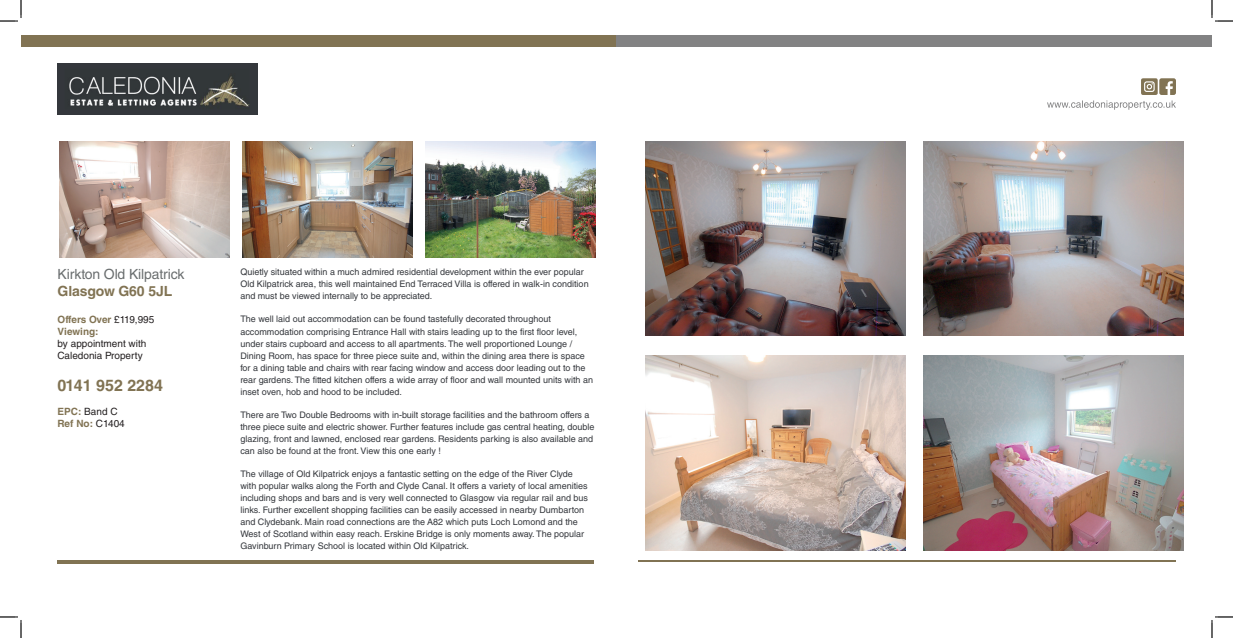
<style>
.page{position:relative;width:1233px;height:638px;background:#fff}
.page>*{position:absolute;margin:0;border:0;box-sizing:border-box;transform-origin:0 0}
.t1{font:700 16px "Helvetica LT Std";color:#817353}
.t2{font:14px "Helvetica LT Std";letter-spacing:-.01em;color:#6a6e6f}
.t3{font:700 14px "Helvetica LT Std";letter-spacing:-.01em;color:#817353}
.t4{font:700 10px/12px "Helvetica LT Std";color:#817353}
.t5{font:10px/12px "Helvetica LT Std";color:#231f20}
.t6{font:9px/12px "Helvetica LT Std";color:#34373c}
.s1{font-weight:400;color:#231f20}
</style>
<div class="page">
<hr style="left:638px;top:560px;width:538px;height:1px;background:#817353">
<div style="left:21px;top:35px;width:595px;height:12px;background:#817353"></div>
<svg style="left:1047px;top:78px;width:129px;height:32px"></svg>
<div style="left:616px;top:35px;width:596px;height:12px;background:#828283"></div>
<hr style="left:57px;top:560px;width:537px;height:3px;background:#817353">
<div style="left:57px;top:64px;width:200px;height:50px;background:#34373c"></div>
<img style="left:69px;top:75px;width:179px;height:32px">
<img style="left:59px;top:141px;width:170px;height:117px">
<img style="left:242px;top:141px;width:170px;height:117px">
<img style="left:426px;top:141px;width:170px;height:117px">
<img style="left:924px;top:141px;width:259px;height:194px">
<img style="left:645px;top:142px;width:260px;height:194px">
<img style="left:924px;top:355px;width:259px;height:195px">
<img style="left:645px;top:355px;width:260px;height:195px">
<svg style="left:0;top:0;width:22px;height:22px"></svg>
<svg style="left:0;top:616px;width:22px;height:21px"></svg>
<svg style="left:1211px;top:0;width:22px;height:22px"></svg>
<svg style="left:1211px;top:616px;width:22px;height:21px"></svg>
<h2 class="t2" style="left:58px;top:265px;width:128px">Kirkton Old Kilpatrick</h2>
<h2 class="t3" style="left:58px;top:282px;width:116px">Glasgow G60 5JL</h2>
<p class="t4" style="left:58px;top:313px;width:98px">Offers Over <span class="s1">£119,995<br></span>Viewing:</p>
<p class="t5" style="left:58px;top:337px;width:90px">by appointment with<br>Caledonia Property</p>
<h1 class="t1" style="left:58px;top:375px;width:107px">0141 952 2284</h1>
<p class="t4" style="left:58px;top:405px;width:69px">EPC: <span class="s1">Band C<br></span>Ref No: <span class="s1">C1404</span></p>
<p class="t6" style="left:240px;top:266px;width:350px">Quietly situated within a much admired residential development within the ever popular<br>Old Kilpatrick area, this well maintained End Terraced Villa is offered in walk-in condition and must be viewed internally to be appreciated.</p>
<p class="t6" style="left:240px;top:313px;width:354px">The well laid out accommodation can be found tastefully decorated throughout accommodation comprising Entrance Hall with stairs leading up to the first floor level, under stairs cupboard and access to all apartments. The well proportioned Lounge / Dining Room, has space for three piece suite and, within the dining area there is space for a dining table and chairs with rear facing window and access door leading out to the rear gardens. The fitted kitchen offers a wide array of floor and wall mounted units with an inset oven, hob and hood to be included.</p>
<p class="t6" style="left:240px;top:408px;width:356px">There are Two Double Bedrooms with in-built storage facilities and the bathroom offers a three piece suite and electric shower. Further features include gas central heating, double glazing, front and lawned, enclosed rear gardens. Residents parking is also available and can also be found at the front. View this one early !</p>
<p class="t6" style="left:240px;top:468px;width:349px">The village of Old Kilpatrick enjoys a fantastic setting on the edge of the River Clyde with popular walks along the Forth and Clyde Canal. It offers a variety of local amenities including shops and bars and is very well connected to Glasgow via regular rail and bus links. Further excellent shopping facilities can be easily accessed in nearby Dumbarton and Clydebank. Main road connections are the A82 which puts Loch Lomond and the West of Scotland within easy reach. Erskine Bridge is only moments away. The popular Gavinburn Primary School is located within Old Kilpatrick.</p>
</div>
